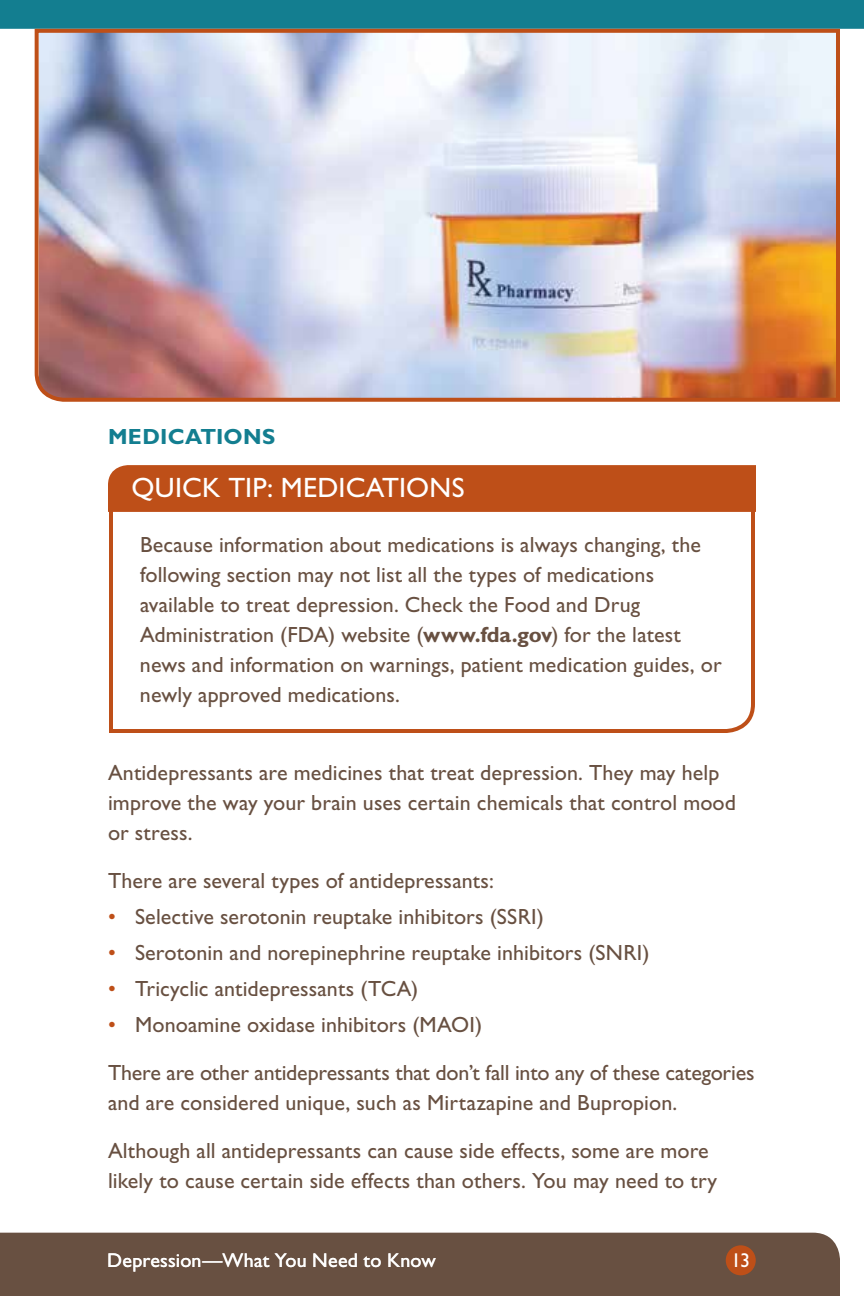
<style>
.page{position:relative;width:864px;height:1296px;background:#fff}
.page>*{position:absolute;margin:0;border:0;box-sizing:border-box;transform-origin:0 0}
.t1{font:28px "Gill Sans Std";letter-spacing:.005em;color:#fff}
.t2{font:22px/30px "Gill Sans Std";letter-spacing:.005em;color:#685041}
.t3{font:700 22px "Gill Sans Std";letter-spacing:.01em;color:#137e90}
.t4{font:20px "Gill Sans Std";letter-spacing:.01em;color:#fff}
.s1{font-weight:700}
.s2{color:#be4f18}
</style>
<div class="page">
<div style="left:0;top:0;width:864px;height:29px;background:#137e90"></div>
<div style="left:0;top:1233px;width:840px;height:63px;background:#685041"></div>
<div style="left:726px;top:1245px;width:30px;height:30px;background:#be4f18;border-radius:50%"></div>
<img style="left:33px;top:27px;width:809px;height:375px">
<div style="left:108px;top:465px;width:648px;height:35px;background:#be4f18"></div>
<svg style="left:108px;top:500px;width:648px;height:233px"></svg>
<h3 class="t3" style="left:108px;top:424px;width:169px">MEDICATIONS</h3>
<h4 class="t1" style="left:131px;top:472px;width:335px">QUICK TIP: MEDICATIONS</h4>
<p class="t2" style="left:140px;top:530px;width:583px">Because information about medications is always changing, the following section may not list all the types of medications available to treat depression. Check the Food and Drug Administration (FDA) website (<span class="s1">www.fda.gov</span>) for the latest news and information on warnings, patient medication guides, or newly approved medications.</p>
<p class="t2" style="left:108px;top:758px;width:630px">Antidepressants are medicines that treat depression. They may help improve the way your brain uses certain chemicals that control mood or stress.</p>
<p class="t2" style="left:108px;top:866px;width:387px">There are several types of antidepressants:</p>
<p class="t2" style="left:108px;top:902px;width:437px"><span class="s2">•</span> Selective serotonin reuptake inhibitors (SSRI)</p>
<p class="t2" style="left:108px;top:938px;width:543px"><span class="s2">•</span> Serotonin and norepinephrine reuptake inhibitors (SNRI)</p>
<p class="t2" style="left:108px;top:974px;width:312px"><span class="s2">•</span> Tricyclic antidepressants (TCA)</p>
<p class="t2" style="left:108px;top:1010px;width:376px"><span class="s2">•</span> Monoamine oxidase inhibitors (MAOI)</p>
<p class="t2" style="left:108px;top:1058px;width:648px">There are other antidepressants that don’t fall into any of these categories and are considered unique, such as Mirtazapine and Bupropion.</p>
<p class="t2" style="left:108px;top:1136px;width:611px">Although all antidepressants can cause side effects, some are more likely to cause certain side effects than others. You may need to try</p>
<p class="t4" style="left:107px;top:1249px;width:330px">Depression—What You Need to Know</p>
<p class="t4" style="left:731px;top:1249px;width:21px">13</p>
</div>
